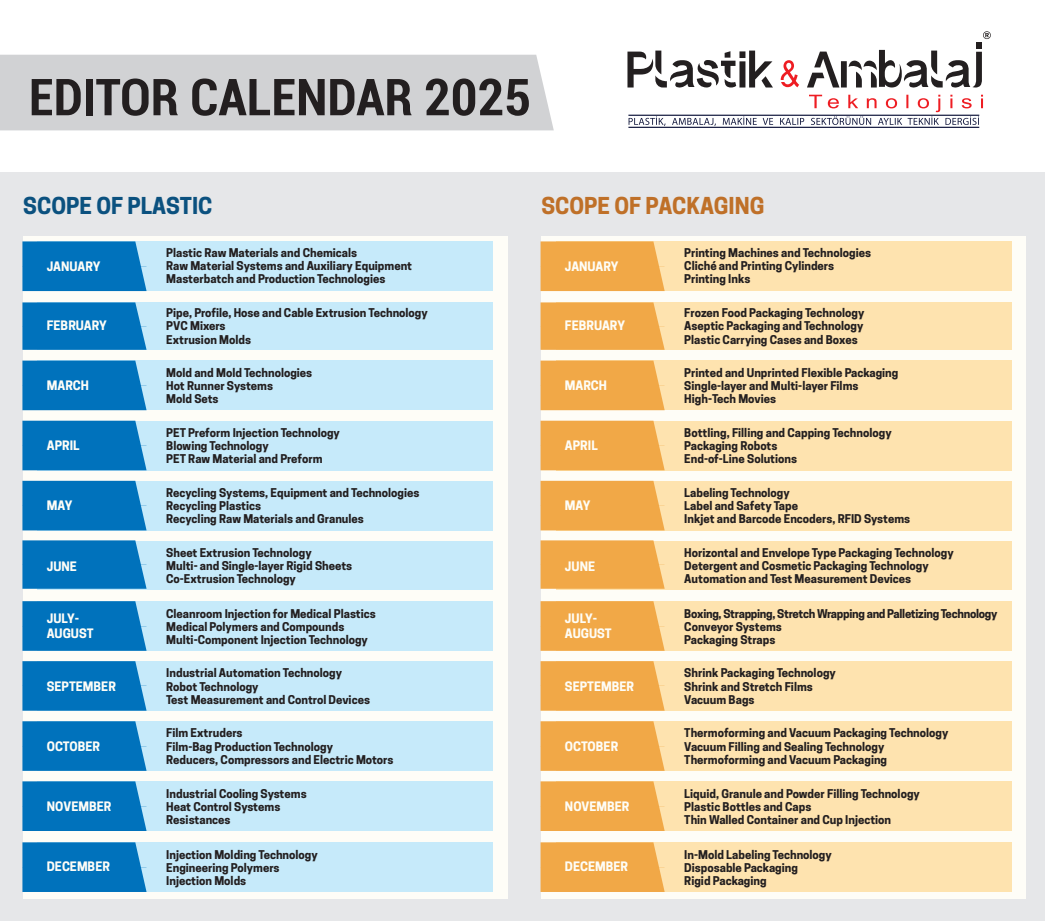
<style>
.page{position:relative;width:1045px;height:921px;background:#fff}
.page>*{position:absolute;margin:0;border:0;box-sizing:border-box;transform-origin:0 0}
.t1{font:700 condensed 50.93px "Roboto";color:#231f20}
.t2{font:700 21.88px "Cooper Hewitt";color:#bf7028}
.t3{font:700 21.88px "Cooper Hewitt";color:#0b517f}
.t4{font:700 12.25px/14.7px "Cooper Hewitt";color:#fefdf7}
.t5{font:700 11.38px/13.1px "Cooper Hewitt";color:#231f20}
.t6{font:700 11.38px/13.1px "Cooper Hewitt";letter-spacing:-.025em;color:#231f20}
</style>
<div class="page">
<div style="left:0;top:173px;width:1044px;height:747px;background:#e6e7e9"></div>
<div style="left:0;top:55px;width:553px;height:75px;background:#d1d2d4"></div>
<div style="left:23px;top:236px;width:484px;height:662px;background:#fefdf7"></div>
<div style="left:38px;top:241px;width:455px;height:50px;background:#c6eafa"></div>
<div style="left:38px;top:302px;width:455px;height:48px;background:#c6eafa"></div>
<div style="left:38px;top:360px;width:455px;height:50px;background:#c6eafa"></div>
<div style="left:38px;top:420px;width:455px;height:50px;background:#c6eafa"></div>
<div style="left:38px;top:481px;width:455px;height:49px;background:#c6eafa"></div>
<div style="left:38px;top:541px;width:455px;height:49px;background:#c6eafa"></div>
<div style="left:38px;top:601px;width:455px;height:49px;background:#c6eafa"></div>
<div style="left:38px;top:661px;width:455px;height:49px;background:#c6eafa"></div>
<div style="left:38px;top:721px;width:455px;height:49px;background:#c6eafa"></div>
<div style="left:38px;top:781px;width:455px;height:50px;background:#c6eafa"></div>
<div style="left:38px;top:842px;width:455px;height:49px;background:#c6eafa"></div>
<svg style="left:22px;top:241px;width:124px;height:50px;background:#0a78bf"></svg>
<svg style="left:22px;top:302px;width:124px;height:48px;background:#0b78bf"></svg>
<svg style="left:22px;top:360px;width:124px;height:50px;background:#0b78bf"></svg>
<svg style="left:22px;top:420px;width:124px;height:50px;background:#0c79bf"></svg>
<div style="left:22px;top:481px;width:124px;height:49px;background:#0072bc"></div>
<svg style="left:22px;top:540px;width:124px;height:48px;background:#0b78bf"></svg>
<svg style="left:22px;top:601px;width:124px;height:49px;background:#0977be"></svg>
<svg style="left:22px;top:661px;width:124px;height:49px;background:#0977be"></svg>
<svg style="left:22px;top:721px;width:124px;height:49px;background:#0a78bf"></svg>
<svg style="left:22px;top:781px;width:124px;height:50px;background:#0a78bf"></svg>
<svg style="left:22px;top:842px;width:124px;height:50px;background:#0a78bf"></svg>
<div style="left:541px;top:236px;width:484px;height:662px;background:#fefdf7"></div>
<div style="left:556px;top:241px;width:454px;height:50px;background:#fee3af"></div>
<div style="left:556px;top:302px;width:454px;height:48px;background:#fee3af"></div>
<div style="left:556px;top:360px;width:454px;height:50px;background:#fee3af"></div>
<div style="left:556px;top:420px;width:454px;height:50px;background:#fee3af"></div>
<div style="left:556px;top:481px;width:454px;height:49px;background:#fee3af"></div>
<div style="left:556px;top:541px;width:454px;height:49px;background:#fee3af"></div>
<div style="left:556px;top:601px;width:454px;height:49px;background:#fee3af"></div>
<div style="left:556px;top:661px;width:454px;height:49px;background:#fee3af"></div>
<div style="left:556px;top:721px;width:454px;height:49px;background:#fee3af"></div>
<div style="left:556px;top:781px;width:454px;height:50px;background:#fee3af"></div>
<div style="left:556px;top:842px;width:454px;height:49px;background:#fee3af"></div>
<div style="left:540px;top:241px;width:124px;height:50px;background:#f1a847"></div>
<svg style="left:540px;top:302px;width:124px;height:48px;background:#f1ab4d"></svg>
<svg style="left:540px;top:360px;width:124px;height:50px;background:#f1ab4d"></svg>
<svg style="left:540px;top:420px;width:124px;height:50px;background:#f1ab4e"></svg>
<div style="left:540px;top:481px;width:124px;height:49px;background:#f1a847"></div>
<svg style="left:540px;top:540px;width:124px;height:48px;background:#f1ab4d"></svg>
<svg style="left:540px;top:601px;width:124px;height:49px;background:#f1aa4c"></svg>
<svg style="left:540px;top:661px;width:124px;height:49px;background:#f1aa4c"></svg>
<svg style="left:540px;top:721px;width:124px;height:49px;background:#f1aa4c"></svg>
<div style="left:540px;top:781px;width:124px;height:50px;background:#f1a847"></div>
<div style="left:540px;top:842px;width:124px;height:50px;background:#f1a847"></div>
<svg style="left:807px;top:31px;width:183px;height:57px"></svg>
<hr style="left:628px;top:127px;width:350px;height:1px;background:#141a3f">
<svg style="left:627px;top:51px;width:171px;height:37px"></svg>
<svg style="left:628px;top:95px;width:354px;height:31px"></svg>
<h1 class="t1" style="left:29px;top:61px;width:503px">EDITOR CALENDAR 2025</h1>
<h2 class="t3" style="left:23px;top:193px;width:190px">SCOPE OF PLASTIC</h2>
<h2 class="t2" style="left:541px;top:193px;width:224px">SCOPE OF PACKAGING</h2>
<p class="t5" style="left:166px;top:246px;width:247px">Plastic Raw Materials and Chemicals<br>Raw Material Systems and Auxiliary Equipment<br>Masterbatch and Production Technologies</p>
<p class="t5" style="left:166px;top:306px;width:263px">Pipe, Profile, Hose and Cable Extrusion Technology<br>PVC Mixers<br>Extrusion Molds</p>
<p class="t5" style="left:166px;top:366px;width:147px">Mold and Mold Technologies<br>Hot Runner Systems<br>Mold Sets</p>
<p class="t5" style="left:166px;top:426px;width:175px">PET Preform Injection Technology<br>Blowing Technology<br>PET Raw Material and Preform</p>
<p class="t5" style="left:166px;top:486px;width:255px">Recycling Systems, Equipment and Technologies<br>Recycling Plastics<br>Recycling Raw Materials and Granules</p>
<p class="t5" style="left:166px;top:546px;width:187px">Sheet Extrusion Technology<br>Multi- and Single-layer Rigid Sheets<br>Co-Extrusion Technology</p>
<p class="t5" style="left:166px;top:607px;width:211px">Cleanroom Injection for Medical Plastics<br>Medical Polymers and Compounds<br>Multi-Component Injection Technology</p>
<p class="t5" style="left:166px;top:666px;width:205px">Industrial Automation Technology<br>Robot Technology<br>Test Measurement and Control Devices</p>
<p class="t5" style="left:166px;top:726px;width:229px">Film Extruders<br>Film-Bag Production Technology<br>Reducers, Compressors and Electric Motors</p>
<p class="t5" style="left:166px;top:786px;width:142px">Industrial Cooling Systems<br>Heat Control Systems<br>Resistances</p>
<p class="t5" style="left:166px;top:847px;width:153px">Injection Molding Technology<br>Engineering Polymers<br>Injection Molds</p>
<p class="t5" style="left:684px;top:246px;width:188px">Printing Machines and Technologies<br>Cliché and Printing Cylinders<br>Printing Inks</p>
<p class="t5" style="left:684px;top:306px;width:181px;text-align:justify">Frozen Food Packaging Technology Aseptic Packaging and Technology Plastic Carrying Cases and Boxes</p>
<p class="t5" style="left:684px;top:366px;width:215px">Printed and Unprinted Flexible Packaging<br>Single-layer and Multi-layer Films<br>High-Tech Movies</p>
<p class="t5" style="left:684px;top:426px;width:209px">Bottling, Filling and Capping Technology<br>Packaging Robots<br>End-of-Line Solutions</p>
<p class="t5" style="left:684px;top:486px;width:227px">Labeling Technology<br>Label and Safety Tape<br>Inkjet and Barcode Encoders, RFID Systems</p>
<p class="t5" style="left:684px;top:546px;width:271px">Horizontal and Envelope Type Packaging Technology<br>Detergent and Cosmetic Packaging Technology<br>Automation and Test Measurement Devices</p>
<p class="t6" style="left:684px;top:607px;width:314px">Boxing, Strapping, Stretch Wrapping and Palletizing Technology<br>Conveyor Systems<br>Packaging Straps</p>
<p class="t5" style="left:684px;top:666px;width:153px">Shrink Packaging Technology<br>Shrink and Stretch Films<br>Vacuum Bags</p>
<p class="t5" style="left:684px;top:726px;width:265px">Thermoforming and Vacuum Packaging Technology<br>Vacuum Filling and Sealing Technology<br>Thermoforming and Vacuum Packaging</p>
<p class="t5" style="left:684px;top:786px;width:237px">Liquid, Granule and Powder Filling Technology<br>Plastic Bottles and Caps<br>Thin Walled Container and Cup Injection</p>
<p class="t5" style="left:684px;top:847px;width:149px">In-Mold Labeling Technology<br>Disposable Packaging<br>Rigid Packaging</p>
<p class="t4" style="left:47px;top:259px;width:55px">JANUARY</p>
<p class="t4" style="left:564px;top:259px;width:55px">JANUARY</p>
<p class="t4" style="left:47px;top:318px;width:62px">FEBRUARY</p>
<p class="t4" style="left:564px;top:318px;width:62px">FEBRUARY</p>
<p class="t4" style="left:47px;top:378px;width:44px">MARCH</p>
<p class="t4" style="left:564px;top:378px;width:44px">MARCH</p>
<p class="t4" style="left:47px;top:438px;width:34px">APRIL</p>
<p class="t4" style="left:564px;top:438px;width:34px">APRIL</p>
<p class="t4" style="left:47px;top:498px;width:27px">MAY</p>
<p class="t4" style="left:564px;top:498px;width:27px">MAY</p>
<p class="t4" style="left:47px;top:558px;width:32px">JUNE</p>
<p class="t4" style="left:564px;top:558px;width:32px">JUNE</p>
<p class="t4" style="left:47px;top:611px;width:48px">JULY-<br>AUGUST</p>
<p class="t4" style="left:564px;top:611px;width:48px">JULY-<br>AUGUST</p>
<p class="t4" style="left:47px;top:678px;width:71px">SEPTEMBER</p>
<p class="t4" style="left:564px;top:678px;width:71px">SEPTEMBER</p>
<p class="t4" style="left:47px;top:739px;width:55px">OCTOBER</p>
<p class="t4" style="left:564px;top:739px;width:55px">OCTOBER</p>
<p class="t4" style="left:47px;top:799px;width:66px">NOVEMBER</p>
<p class="t4" style="left:564px;top:799px;width:66px">NOVEMBER</p>
<p class="t4" style="left:47px;top:858px;width:65px">DECEMBER</p>
<p class="t4" style="left:564px;top:858px;width:65px">DECEMBER</p>
</div>
